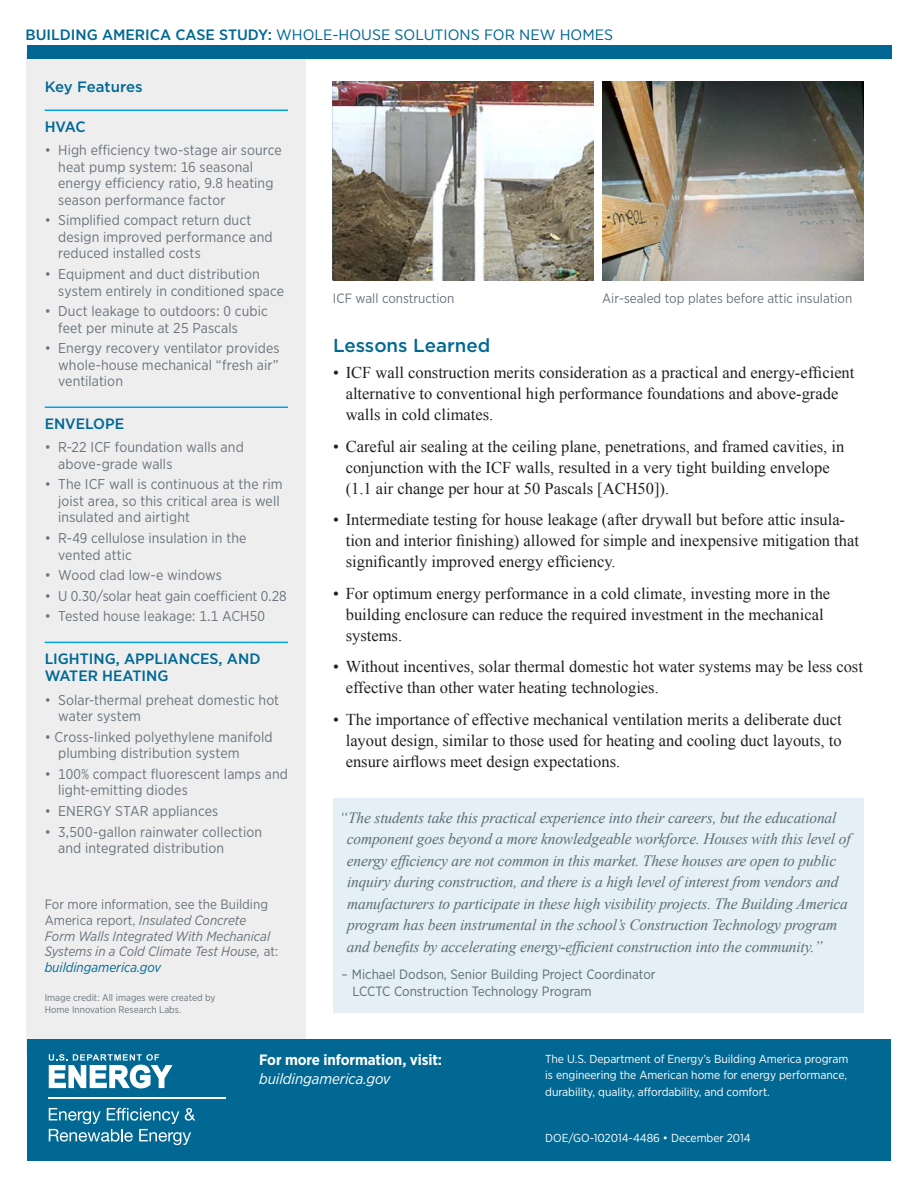
<style>
.page{position:relative;width:918px;height:1188px;background:#fff}
.page>*{position:absolute;margin:0;border:0;box-sizing:border-box;transform-origin:0 0}
.subhead_1{font:500 18.75px "Gotham";color:#006893}
.body_text_bullets{font:16.5px/21px "Times New Roman";color:#231f20}
.t1{font:italic 15.75px/21.5px "Times New Roman";letter-spacing:-.01em;color:#6a747b}
.t2{font:15px "Gotham Narrow";color:#006893;scale:1.1 1}
.Sidebar_head_2{font:500 15px/17.2px "Gotham Narrow";color:#006893;scale:1.1 1}
.Sidebar_head_1{font:500 15px "Gotham";letter-spacing:-.005em;color:#006893}
.t3{font:700 14.85px "Gotham Narrow";letter-spacing:-.005em;color:#fff}
.t4{font:italic 14.85px "Gotham Narrow";letter-spacing:-.005em;color:#fff}
.sidebar_bullets{font:14.25px/16.5px "Gotham Narrow";letter-spacing:.005em;color:#6a747b}
.t5{font:italic 13.5px/15.8px "Gotham Narrow";color:#6a747b}
.t6{font:13.5px/17px "Gotham Narrow";color:#6a747b}
.t7{font:11.7px/16.5px "Gotham Narrow";letter-spacing:-.005em;color:#fff}
.t8{font:9.75px/11.2px "Gotham Narrow";color:#6a747b}
.s1{font-weight:500}
.s2{font-style:normal}
.s3{color:#006893}
</style>
<div class="page">
<div style="left:27px;top:52px;width:279px;height:1002px;background:#eeeeef"></div>
<div style="left:27px;top:1039px;width:864px;height:122px;background:#006893"></div>
<svg style="left:49px;top:1054px;width:124px;height:34px"></svg>
<hr style="left:49px;top:1097px;width:177px;height:2px;background:#fff">
<svg style="left:49px;top:1108px;width:146px;height:37px"></svg>
<div style="left:27px;top:46px;width:864px;height:13px;background:#006893"></div>
<hr style="left:45px;top:110px;width:243px;height:1px;background:#00a5e3">
<hr style="left:45px;top:406px;width:243px;height:2px;background:#00a5e3">
<hr style="left:45px;top:642px;width:243px;height:1px;background:#00a5e3">
<img style="left:333px;top:81px;width:261px;height:199px">
<img style="left:603px;top:81px;width:261px;height:199px">
<div style="left:333px;top:798px;width:531px;height:214px;background:#e4eff6"></div>
<p class="t2" style="left:25px;top:25px;width:536px"><span class="s1">BUILDING AMERICA CASE STUDY:</span> WHOLE-HOUSE SOLUTIONS FOR NEW HOMES</p>
<p class="Sidebar_head_1" style="left:45px;top:76px;width:99px">Key Features</p>
<p class="Sidebar_head_2" style="left:45px;top:118px;width:39px">HVAC</p>
<p class="sidebar_bullets" style="left:58px;top:142px;width:225px;text-indent:-14px">• High efficiency two-stage air source heat pump system: 16 seasonal energy efficiency ratio, 9.8 heating season performance factor</p>
<p class="sidebar_bullets" style="left:58px;top:212px;width:216px;text-indent:-14px">• Simplified compact return duct design improved performance and reduced installed costs</p>
<p class="sidebar_bullets" style="left:58px;top:265px;width:227px;text-indent:-14px">• Equipment and duct distribution system entirely in conditioned space</p>
<p class="sidebar_bullets" style="left:58px;top:303px;width:211px;text-indent:-14px">• Duct leakage to outdoors: 0 cubic feet per minute at 25 Pascals</p>
<p class="sidebar_bullets" style="left:58px;top:340px;width:223px;text-align:justify;text-indent:-14px">• Energy recovery ventilator provides whole-house mechanical “fresh air” ventilation</p>
<p class="Sidebar_head_2" style="left:45px;top:415px;width:74px">ENVELOPE</p>
<p class="sidebar_bullets" style="left:58px;top:439px;width:187px;text-indent:-14px">• R-22 ICF foundation walls and above-grade walls</p>
<p class="sidebar_bullets" style="left:58px;top:476px;width:226px;text-indent:-14px">• The ICF wall is continuous at the rim joist area, so this critical area is well insulated and airtight</p>
<p class="sidebar_bullets" style="left:58px;top:529px;width:190px;text-indent:-14px">• R-49 cellulose insulation in the vented attic</p>
<p class="sidebar_bullets" style="left:45px;top:567px;width:179px">• Wood clad low-e windows</p>
<p class="sidebar_bullets" style="left:45px;top:587px;width:244px">• U 0.30/solar heat gain coefficient 0.28</p>
<p class="sidebar_bullets" style="left:45px;top:608px;width:222px">• Tested house leakage: 1.1 ACH50</p>
<p class="Sidebar_head_2" style="left:45px;top:650px;width:198px">LIGHTING, APPLIANCES, AND<br>WATER HEATING</p>
<p class="sidebar_bullets" style="left:58px;top:691px;width:222px;text-indent:-14px">• Solar-thermal preheat domestic hot water system</p>
<p class="sidebar_bullets" style="left:58px;top:728px;width:216px;text-indent:-14px">• Cross-linked polyethylene manifold plumbing distribution system</p>
<p class="sidebar_bullets" style="left:58px;top:765px;width:231px;text-indent:-14px">• 100% compact fluorescent lamps and light-emitting diodes</p>
<p class="sidebar_bullets" style="left:45px;top:802px;width:175px">• ENERGY STAR appliances</p>
<p class="sidebar_bullets" style="left:58px;top:823px;width:206px;text-indent:-14px">• 3,500-gallon rainwater collection and integrated distribution</p>
<p class="t5" style="left:45px;top:896px;width:235px"><span class="s2">For more information, see the Building America report,</span> Insulated Concrete Form Walls Integrated With Mechanical Systems in a Cold Climate Test House, <span class="s2">at: </span><span class="s3">buildingamerica.gov</span></p>
<p class="t8" style="left:45px;top:992px;width:172px">Image credit: All images were created by<br>Home Innovation Research Labs.</p>
<p class="t6" style="left:333px;top:290px;width:123px">ICF wall construction</p>
<p class="t6" style="left:602px;top:290px;width:252px">Air-sealed top plates before attic insulation</p>
<p class="subhead_1" style="left:333px;top:333px;width:159px">Lessons Learned</p>
<p class="body_text_bullets" style="left:346px;top:362px;width:510px;text-indent:-13px">• ICF wall construction merits consideration as a practical and energy-efficient alternative to conventional high performance foundations and above-grade walls in cold climates.</p>
<p class="body_text_bullets" style="left:346px;top:436px;width:500px;text-indent:-13px">• Careful air sealing at the ceiling plane, penetrations, and framed cavities, in conjunction with the ICF walls, resulted in a very tight building envelope (1.1 air change per hour at 50 Pascals [ACH50]).</p>
<p class="body_text_bullets" style="left:346px;top:509px;width:515px;text-indent:-13px">• Intermediate testing for house leakage (after drywall but before attic insula&shy;tion and interior finishing) allowed for simple and inexpensive mitigation that significantly improved energy efficiency.</p>
<p class="body_text_bullets" style="left:346px;top:583px;width:486px;text-indent:-13px">• For optimum energy performance in a cold climate, investing more in the building enclosure can reduce the required investment in the mechanical systems.</p>
<p class="body_text_bullets" style="left:346px;top:656px;width:519px;text-indent:-13px">• Without incentives, solar thermal domestic hot water systems may be less cost effective than other water heating technologies.</p>
<p class="body_text_bullets" style="left:346px;top:709px;width:497px;text-align:justify;text-indent:-13px">• The importance of effective mechanical ventilation merits a deliberate duct layout design, similar to those used for heating and cooling duct layouts, to ensure airflows meet design expectations.</p>
<p class="t1" style="left:347px;top:806px;width:505px;text-indent:-7px">“The students take this practical experience into their careers, but the educational component goes beyond a more knowledgeable workforce. Houses with this level of energy efficiency are not common in this market. These houses are open to public inquiry during construction, and there is a high level of interest from vendors and manufacturers to participate in these high visibility projects. The Building America program has been instrumental in the school’s Construction Technology program and benefits by accelerating energy-efficient construction into the community.”</p>
<p class="t6" style="left:353px;top:966px;width:304px;text-indent:-11px">– Michael Dodson, Senior Building Project Coordinator<br>LCCTC Construction Technology Program</p>
<p class="t3" style="left:259px;top:1050px;width:185px">For more information, visit:</p>
<p class="t4" style="left:259px;top:1070px;width:133px">buildingamerica.gov</p>
<p class="t7" style="left:545px;top:1050px;width:305px">The U.S. Department of Energy’s Building America program is engineering the American home for energy performance, durability, quality, affordability, and comfort.</p>
<p class="t7" style="left:545px;top:1129px;width:207px">DOE/GO-102014-4486 • December 2014</p>
</div>
